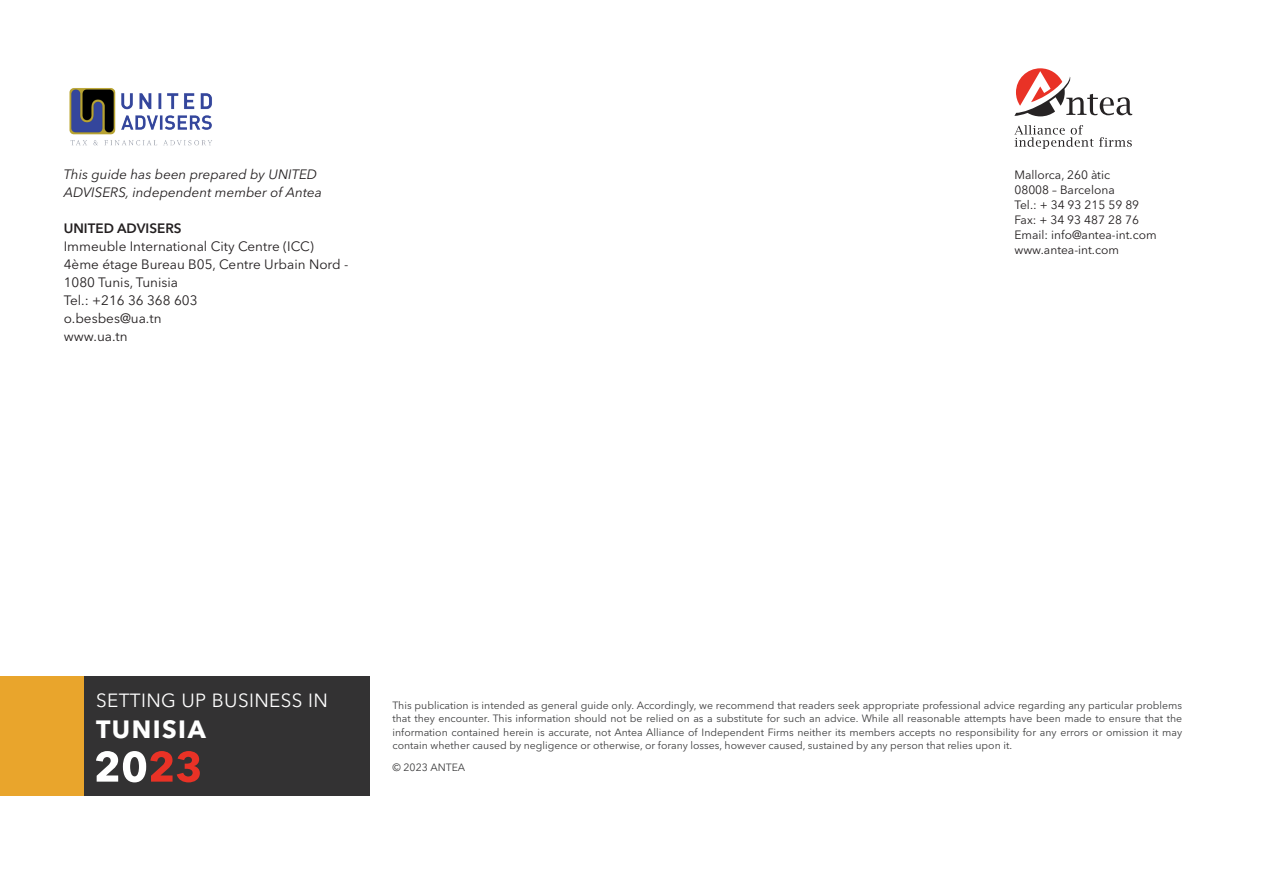
<style>
.page{position:relative;width:1263px;height:893px;background:#fff}
.page>*{position:absolute;margin:0;border:0;box-sizing:border-box;transform-origin:0 0}
.t1{font:700 24.75px "Avenir Next LT Pro";letter-spacing:.06em;color:#fff}
.t2{font:18.9px "Avenir Next LT Pro";letter-spacing:.02em;color:#fff}
.t3{font:13.5px/18px "Avenir Next LT Pro";color:#231f20}
.t4{font:italic 13.5px/18px "Avenir Next LT Pro";color:#231f20}
.t5{font:600 13.5px "Avenir Next LT Pro";color:#231f20}
.t6{font:12px/15px "Avenir Next LT Pro";color:#231f20}
.t7{font:10.5px/13.5px "Avenir Next LT Pro";color:#3e3e3f;text-align:justify}
</style>
<div class="page">
<svg style="left:1014px;top:68px;width:118px;height:48px"></svg>
<svg style="left:1014px;top:125px;width:118px;height:24px"></svg>
<div style="left:77px;top:677px;width:293px;height:119px;background:#333233"></div>
<div style="left:0;top:677px;width:83px;height:119px;background:#e9a52c"></div>
<img style="left:69px;top:88px;width:143px;height:58px">
<svg style="left:96px;top:751px;width:104px;height:31px"></svg>
<p class="t4" style="left:64px;top:166px;width:260px">This guide has been prepared by UNITED<br>ADVISERS, independent member of Antea</p>
<p class="t5" style="left:64px;top:221px;width:119px">UNITED ADVISERS</p>
<p class="t3" style="left:64px;top:238px;width:286px">Immeuble International City Centre (ICC)<br>4ème étage Bureau B05, Centre Urbain Nord -<br>1080 Tunis, Tunisia<br>Tel.: +216 36 368 603<br>o.besbes@ua.tn<br>www.ua.tn</p>
<p class="t6" style="left:1014px;top:167px;width:144px">Mallorca, 260 àtic<br>08008 – Barcelona<br>Tel.: + 34 93 215 59 89<br>Fax: + 34 93 487 28 76<br>Email: info@antea-int.com www.antea-int.com</p>
<h2 class="t2" style="left:96px;top:689px;width:233px">SETTING UP BUSINESS IN</h2>
<h1 class="t1" style="left:96px;top:714px;width:111px">TUNISIA</h1>
<p class="t7" style="left:392px;top:698px;width:791px">This publication is intended as general guide only. Accordingly, we recommend that readers seek appropriate professional advice regarding any particular problems that they encounter. This information should not be relied on as a substitute for such an advice. While all reasonable attempts have been made to ensure that the information contained herein is accurate, not Antea Alliance of Independent Firms neither its members accepts no responsibility for any errors or omission it may contain whether caused by negligence or otherwise, or forany losses, however caused, sustained by any person that relies upon it.</p>
<p class="t7" style="left:392px;top:761px;width:74px">© 2023 ANTEA</p>
</div>
